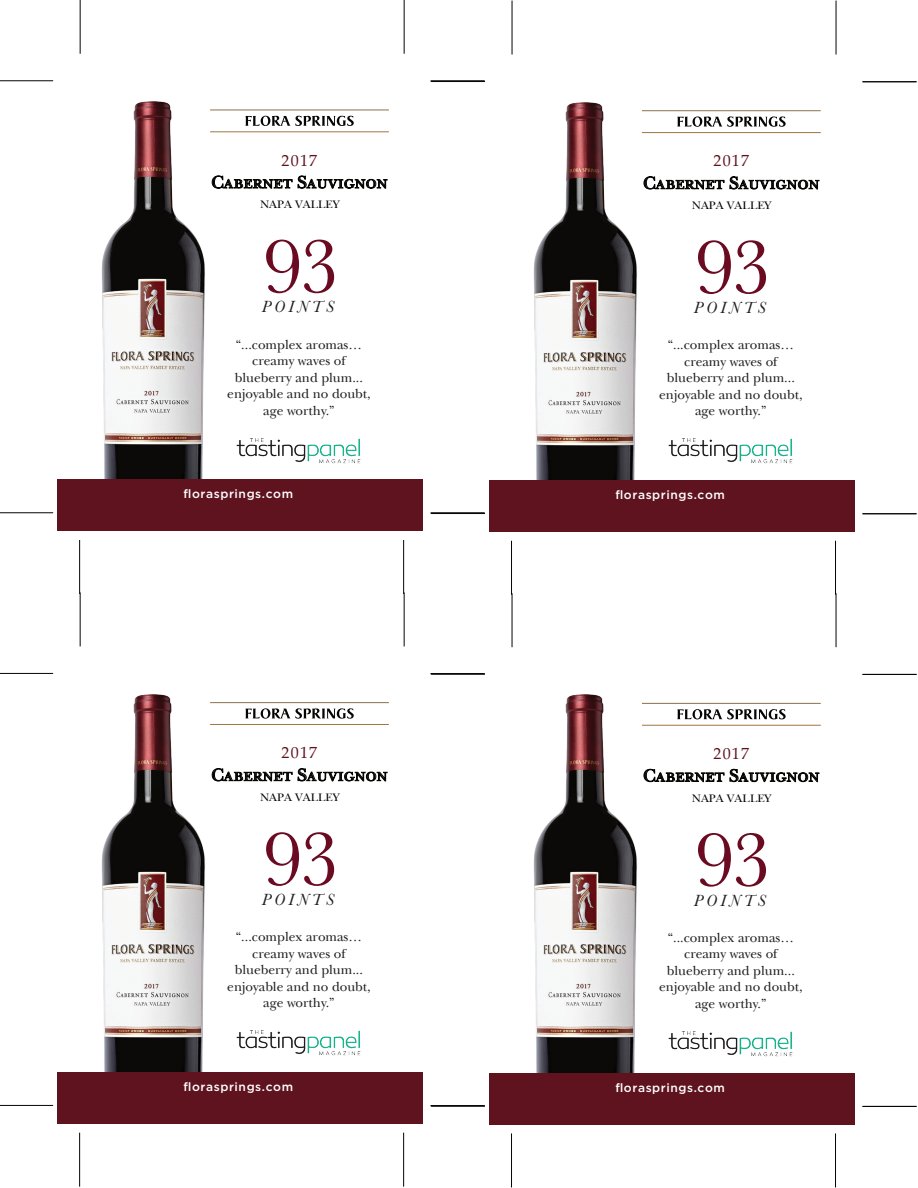
<style>
.page{position:relative;width:918px;height:1188px;background:#fff}
.page>*{position:absolute;margin:0;border:0;box-sizing:border-box;transform-origin:0 0}
.t1{font:79.95px "Baskerville";letter-spacing:-.04em;color:#6b0b22}
.t2{font:18px "New Baskerville SC";color:#040503}
.t3{font:italic 16.8px "Baskerville";letter-spacing:.2em;color:#1f1c1d}
.t4{font:16.05px "Palatino";letter-spacing:.075em;color:#5f131e}
.t5{font:13.5px/16.5px "New Baskerville";color:#211d1e;text-align:center}
.t6{font:500 12px "Gotham";letter-spacing:.05em;color:#fff}
.t7{font:11.4px "New Baskerville SC";color:#040503;scale:1.05 1}
</style>
<div class="page">
<svg style="left:212px;top:176px;width:176px;height:13px"></svg>
<img style="left:101px;top:101px;width:104px;height:378px">
<div style="left:57px;top:479px;width:366px;height:52px;background:#5f131e"></div>
<hr style="left:79px;top:540px;width:1px;height:54px;background:#040503">
<hr style="left:403px;top:540px;width:1px;height:54px;background:#040503">
<hr style="left:210px;top:110px;width:179px;height:1px;background:#8b734b">
<hr style="left:210px;top:132px;width:179px;height:1px;background:#9f7643">
<hr style="left:80px;top:0;width:1px;height:54px;background:#040503">
<hr style="left:0;top:81px;width:53px;height:1px;background:#040503">
<hr style="left:0;top:513px;width:53px;height:1px;background:#040503">
<hr style="left:404px;top:0;width:1px;height:54px;background:#040503">
<svg style="left:245px;top:116px;width:109px;height:10px"></svg>
<img style="left:236px;top:438px;width:125px;height:26px">
<svg style="left:644px;top:176px;width:80px;height:13px"></svg>
<svg style="left:730px;top:176px;width:89px;height:13px"></svg>
<img style="left:533px;top:102px;width:104px;height:378px">
<div style="left:489px;top:480px;width:366px;height:52px;background:#5f131e"></div>
<hr style="left:511px;top:541px;width:1px;height:54px;background:#040503">
<hr style="left:835px;top:541px;width:1px;height:54px;background:#040503">
<hr style="left:863px;top:82px;width:54px;height:1px;background:#040503">
<hr style="left:863px;top:514px;width:54px;height:1px;background:#040503">
<hr style="left:642px;top:110px;width:179px;height:1px;background:#8b734b">
<hr style="left:642px;top:132px;width:179px;height:1px;background:#9f7643">
<hr style="left:512px;top:1px;width:1px;height:54px;background:#040503">
<hr style="left:431px;top:81px;width:54px;height:1px;background:#040503">
<hr style="left:431px;top:513px;width:54px;height:1px;background:#040503">
<hr style="left:836px;top:1px;width:1px;height:54px;background:#040503">
<svg style="left:677px;top:116px;width:109px;height:11px"></svg>
<img style="left:668px;top:438px;width:124px;height:26px">
<svg style="left:212px;top:768px;width:176px;height:13px"></svg>
<img style="left:101px;top:694px;width:104px;height:378px">
<div style="left:57px;top:1072px;width:366px;height:52px;background:#5f131e"></div>
<hr style="left:79px;top:1133px;width:1px;height:54px;background:#040503">
<hr style="left:403px;top:1133px;width:1px;height:54px;background:#040503">
<hr style="left:431px;top:673px;width:54px;height:1px;background:#040503">
<hr style="left:431px;top:1105px;width:54px;height:1px;background:#040503">
<hr style="left:210px;top:702px;width:179px;height:1px;background:#8b734b">
<hr style="left:210px;top:724px;width:179px;height:1px;background:#9f7643">
<hr style="left:80px;top:592px;width:1px;height:54px;background:#040503">
<hr style="left:0;top:673px;width:53px;height:1px;background:#040503">
<hr style="left:0;top:1105px;width:53px;height:1px;background:#040503">
<hr style="left:404px;top:592px;width:1px;height:54px;background:#040503">
<svg style="left:245px;top:708px;width:109px;height:11px"></svg>
<img style="left:236px;top:1030px;width:125px;height:26px">
<svg style="left:644px;top:769px;width:80px;height:13px"></svg>
<svg style="left:730px;top:769px;width:89px;height:13px"></svg>
<img style="left:533px;top:694px;width:104px;height:379px">
<div style="left:489px;top:1073px;width:366px;height:51px;background:#5f131e"></div>
<hr style="left:511px;top:1133px;width:1px;height:54px;background:#040503">
<hr style="left:835px;top:1133px;width:1px;height:54px;background:#040503">
<hr style="left:863px;top:674px;width:54px;height:1px;background:#040503">
<hr style="left:863px;top:1106px;width:54px;height:1px;background:#040503">
<hr style="left:642px;top:703px;width:179px;height:1px;background:#8b734b">
<hr style="left:642px;top:725px;width:179px;height:1px;background:#9f7643">
<hr style="left:512px;top:593px;width:1px;height:54px;background:#040503">
<hr style="left:431px;top:674px;width:54px;height:1px;background:#040503">
<hr style="left:431px;top:1106px;width:54px;height:1px;background:#040503">
<hr style="left:836px;top:593px;width:1px;height:54px;background:#040503">
<svg style="left:677px;top:709px;width:109px;height:10px"></svg>
<img style="left:668px;top:1031px;width:124px;height:26px">
<p class="t4" style="left:282px;top:147px;width:37px">2017</p>
<p class="t7" style="left:260px;top:198px;width:77px">NAPA VALLEY</p>
<h2 class="t2" style="left:211px;top:172px;width:178px">Cabernet Sauvignon</h2>
<h1 class="t1" style="left:263px;top:215px;width:78px">93</h1>
<p class="t3" style="left:262px;top:296px;width:73px">POINTS</p>
<p class="t5" style="left:227px;top:336px;width:145px">“...complex aromas… creamy waves of blueberry and plum... enjoyable and no doubt, age worthy.”</p>
<p class="t6" style="left:184px;top:486px;width:111px">florasprings.com</p>
<p class="t4" style="left:282px;top:739px;width:37px">2017</p>
<p class="t7" style="left:260px;top:791px;width:77px">NAPA VALLEY</p>
<h2 class="t2" style="left:211px;top:764px;width:178px">Cabernet Sauvignon</h2>
<h1 class="t1" style="left:263px;top:808px;width:78px">93</h1>
<p class="t3" style="left:262px;top:888px;width:73px">POINTS</p>
<p class="t5" style="left:227px;top:929px;width:145px">“...complex aromas… creamy waves of blueberry and plum... enjoyable and no doubt, age worthy.”</p>
<p class="t6" style="left:184px;top:1079px;width:111px">florasprings.com</p>
<p class="t4" style="left:714px;top:147px;width:37px">2017</p>
<p class="t7" style="left:692px;top:199px;width:77px">NAPA VALLEY</p>
<h2 class="t2" style="left:643px;top:172px;width:178px">Cabernet Sauvignon</h2>
<h1 class="t1" style="left:695px;top:216px;width:78px">93</h1>
<p class="t3" style="left:694px;top:296px;width:73px">POINTS</p>
<p class="t5" style="left:659px;top:337px;width:145px">“...complex aromas… creamy waves of blueberry and plum... enjoyable and no doubt, age worthy.”</p>
<p class="t6" style="left:615px;top:487px;width:111px">florasprings.com</p>
<p class="t4" style="left:714px;top:740px;width:37px">2017</p>
<p class="t7" style="left:692px;top:791px;width:77px">NAPA VALLEY</p>
<h2 class="t2" style="left:643px;top:765px;width:178px">Cabernet Sauvignon</h2>
<h1 class="t1" style="left:695px;top:809px;width:78px">93</h1>
<p class="t3" style="left:694px;top:889px;width:73px">POINTS</p>
<p class="t5" style="left:659px;top:929px;width:145px">“...complex aromas… creamy waves of blueberry and plum... enjoyable and no doubt, age worthy.”</p>
<p class="t6" style="left:615px;top:1080px;width:111px">florasprings.com</p>
</div>
